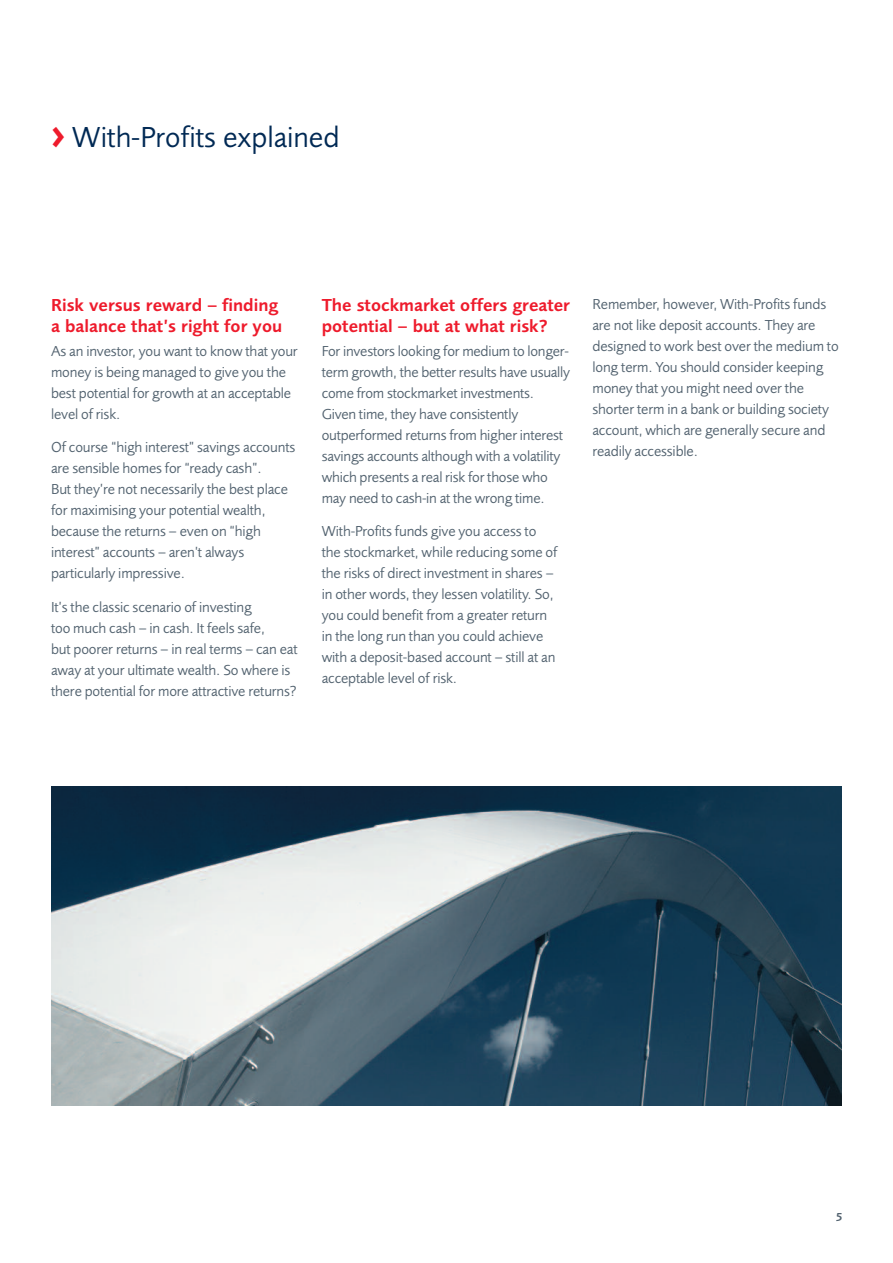
<style>
.page{position:relative;width:893px;height:1263px;background:#fff}
.page>*{position:absolute;margin:0;border:0;box-sizing:border-box;transform-origin:0 0}
.t1{font:30px "Pru Sans";color:#002954}
.t2{font:600 18px/21px "Pru Sans";color:#ee1b2c}
.t3{font:15px/21px "Pru Sans";letter-spacing:-.01em;color:#52626f}
.t4{font:600 12px "Pru Sans";color:#52626f}
.s1{font-family:"Meta";font-weight:700;font-size:33px;color:#ee1b2c}
</style>
<div class="page">
<img style="left:51px;top:787px;width:791px;height:319px">
<h1 class="t1" style="left:51px;top:126px;width:290px"><span class="s1">&gt;</span> With-Profits explained</h1>
<p class="t2" style="left:51px;top:296px;width:233px">Risk versus reward – finding a balance that’s right for you</p>
<p class="t3" style="left:51px;top:341px;width:248px">As an investor, you want to know that your money is being managed to give you the best potential for growth at an acceptable level of risk.</p>
<p class="t3" style="left:51px;top:438px;width:246px">Of course “high interest” savings accounts are sensible homes for “ready cash”.<br>But they’re not necessarily the best place for maximising your potential wealth, because the returns – even on “high interest” accounts – aren’t always particularly impressive.</p>
<p class="t3" style="left:51px;top:598px;width:248px">It’s the classic scenario of investing<br>too much cash – in cash. It feels safe,<br>but poorer returns – in real terms – can eat away at your ultimate wealth. So where is there potential for more attractive returns?</p>
<p class="t2" style="left:322px;top:296px;width:250px">The stockmarket offers greater potential – but at what risk?</p>
<p class="t3" style="left:322px;top:341px;width:250px">For investors looking for medium to longer&shy;term growth, the better results have usually come from stockmarket investments.<br>Given time, they have consistently outperformed returns from higher interest savings accounts although with a volatility which presents a real risk for those who may need to cash-in at the wrong time.</p>
<p class="t3" style="left:322px;top:522px;width:237px">With-Profits funds give you access to the stockmarket, while reducing some of the risks of direct investment in shares – in other words, they lessen volatility. So, you could benefit from a greater return in the long run than you could achieve with a deposit-based account – still at an acceptable level of risk.</p>
<p class="t3" style="left:592px;top:295px;width:248px">Remember, however, With-Profits funds are not like deposit accounts. They are designed to work best over the medium to long term. You should consider keeping money that you might need over the shorter term in a bank or building society account, which are generally secure and readily accessible.</p>
<p class="t4" style="left:836px;top:1212px;width:8px">5</p>
</div>
